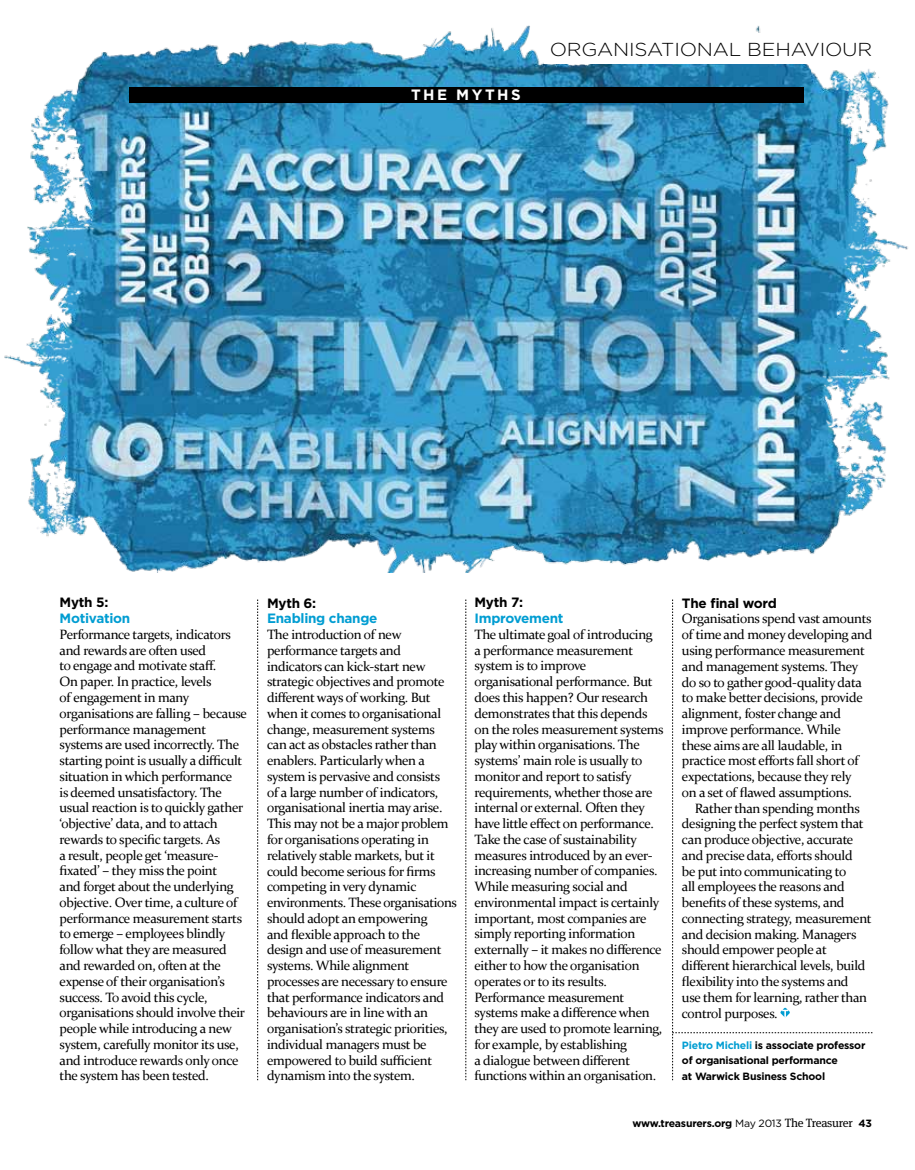
<style>
.page{position:relative;width:915px;height:1170px;background:#fff}
.page>*{position:absolute;margin:0;border:0;box-sizing:border-box;transform-origin:0 0}
.t1{font:300 18.75px "Gotham";letter-spacing:-.01em;color:#000;scale:1.09 1}
.t2{font:700 15px "Gotham";color:#fff}
.t3{font:13.5px/15.8px "Constantia";letter-spacing:-.025em;color:#000}
.t4{font:700 13.5px "Gotham";letter-spacing:-.02em;color:#009dd2}
.t5{font:700 13.5px "Gotham";letter-spacing:-.02em;color:#000}
.t6{font:700 10.5px/15.8px "Gotham";letter-spacing:-.02em;color:#000}
.s1{color:#009dd2}
.s2{font-weight:400}
.s3{font-family:"Meta Serif";font-weight:400;font-size:12px}
</style>
<div class="page">
<svg style="left:257px;top:599px;width:1px;height:481px"></svg>
<img style="left:4px;top:25px;width:904px;height:547px">
<svg style="left:465px;top:599px;width:1px;height:481px"></svg>
<div style="left:129px;top:87px;width:674px;height:16px;background:#000"></div>
<svg style="left:672px;top:599px;width:200px;height:481px"></svg>
<div style="left:543px;top:34px;width:329px;height:30px;background:#fff"></div>
<p class="t2" style="left:411px;top:85px;width:111px">t he myt hs</p>
<h1 class="t1" style="left:549px;top:38px;width:297px">ORGANISATIONAL BEHAVIOUR</h1>
<p class="t5" style="left:60px;top:594px;width:50px">Myth 5:</p>
<p class="t4" style="left:60px;top:610px;width:72px">Motivation</p>
<p class="t3" style="left:60px;top:625px;width:189px">Performance targets, indicators and rewards are often used<br>to engage and motivate staff.<br>On paper. In practice, levels<br>of engagement in many organisations are falling – because performance management systems are used incorrectly. The starting point is usually a difficult situation in which performance<br>is deemed unsatisfactory. The usual reaction is to quickly gather ‘objective’ data, and to attach rewards to specific targets. As<br>a result, people get ‘measure&shy;fixated’ – they miss the point<br>and forget about the underlying objective. Over time, a culture of performance measurement starts to emerge – employees blindly follow what they are measured and rewarded on, often at the expense of their organisation’s success. To avoid this cycle, organisations should involve their people while introducing a new system, carefully monitor its use, and introduce rewards only once the system has been tested.</p>
<p class="t5" style="left:267px;top:594px;width:51px">Myth 6:</p>
<p class="t4" style="left:267px;top:610px;width:112px">Enabling change</p>
<p class="t3" style="left:267px;top:626px;width:191px">The introduction of new performance targets and indicators can kick-start new strategic objectives and promote different ways of working. But when it comes to organisational change, measurement systems can act as obstacles rather than enablers. Particularly when a system is pervasive and consists<br>of a large number of indicators, organisational inertia may arise.<br>This may not be a major problem for organisations operating in relatively stable markets, but it could become serious for firms competing in very dynamic environments. These organisations should adopt an empowering<br>and flexible approach to the design and use of measurement systems. While alignment processes are necessary to ensure that performance indicators and behaviours are in line with an organisation’s strategic priorities, individual managers must be empowered to build sufficient dynamism into the system.</p>
<p class="t5" style="left:474px;top:594px;width:50px">Myth 7:</p>
<p class="t4" style="left:474px;top:610px;width:90px">Improvement</p>
<p class="t3" style="left:474px;top:625px;width:191px">The ultimate goal of introducing<br>a performance measurement system is to improve organisational performance. But does this happen? Our research demonstrates that this depends on the roles measurement systems play within organisations. The systems’ main role is usually to monitor and report to satisfy requirements, whether those are internal or external. Often they have little effect on performance.<br>Take the case of sustainability measures introduced by an ever&shy;increasing number of companies.<br>While measuring social and environmental impact is certainly important, most companies are simply reporting information externally – it makes no difference either to how the organisation operates or to its results.<br>Performance measurement systems make a difference when they are used to promote learning, for example, by establishing<br>a dialogue between different functions within an organisation.</p>
<p class="t5" style="left:681px;top:594px;width:96px">The final word</p>
<p class="t3" style="left:681px;top:610px;width:192px">Organisations spend vast amounts of time and money developing and using performance measurement and management systems. They do so to gather good-quality data to make better decisions, provide alignment, foster change and improve performance. While these aims are all laudable, in practice most efforts fall short of expectations, because they rely<br>on a set of flawed assumptions.</p>
<p class="t3" style="left:681px;top:799px;width:191px;text-indent:13px">Rather than spending months designing the perfect system that can produce objective, accurate and precise data, efforts should<br>be put into communicating to<br>all employees the reasons and benefits of these systems, and connecting strategy, measurement and decision making. Managers should empower people at different hierarchical levels, build flexibility into the systems and<br>use them for learning, rather than control purposes.</p>
<p class="t6" style="left:681px;top:1036px;width:185px"><span class="s1">Pietro Micheli</span> is associate professor of organisational performance<br>at Warwick Business School</p>
<p class="t6" style="left:632px;top:1115px;width:241px">www.treasurers.org <span class="s2">May 2013</span> <span class="s3">The Treasurer</span> 43</p>
</div>
